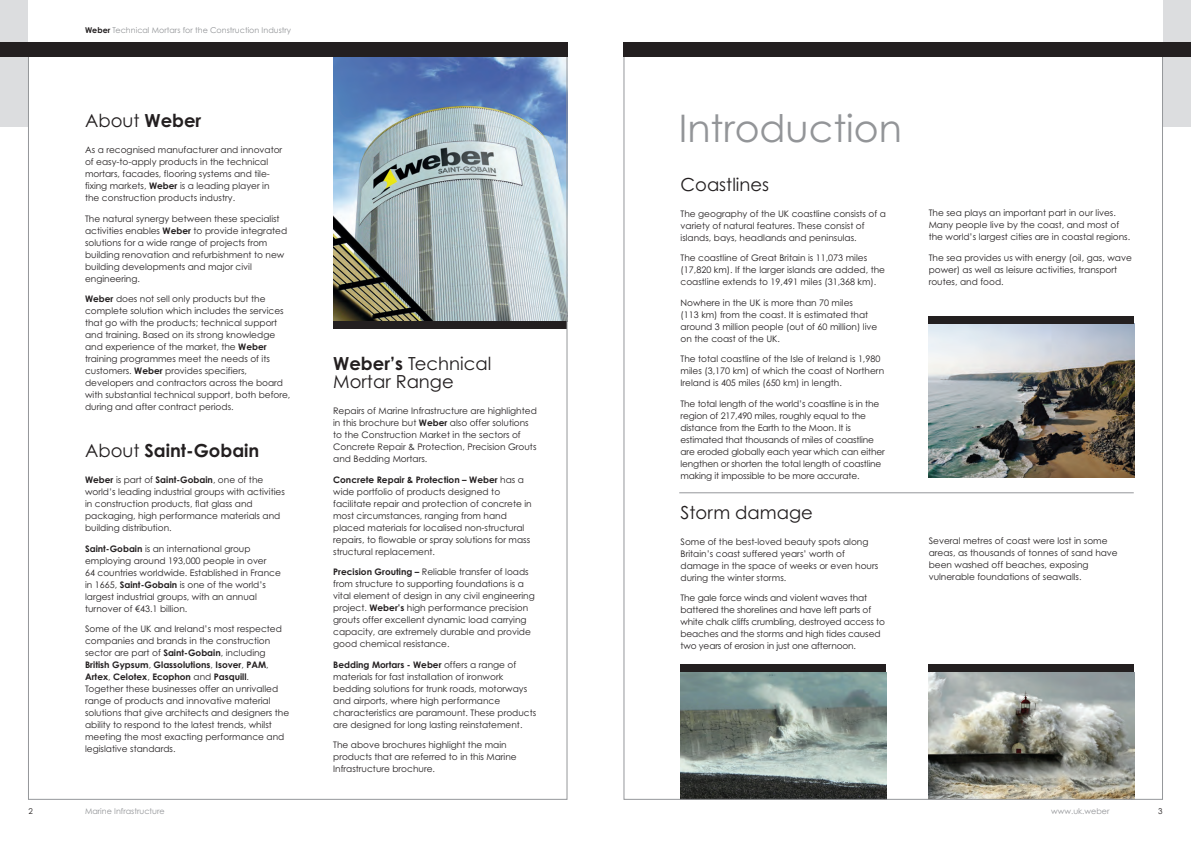
<style>
.page{position:relative;width:1191px;height:842px;background:#fff}
.page>*{position:absolute;margin:0;border:0;box-sizing:border-box;transform-origin:0 0}
.t1{font:38px "Century Gothic";color:#939598}
.t2{font:18px/18px "Century Gothic";color:#231f20}
.t3{font:700 18px "Century Gothic";color:#231f20}
.t4{font:9px/12px "Century Gothic";color:#231f20}
.t5{font:8px "Century Gothic";color:#939598}
.t6{font:8px "Century Gothic";color:#231f20}
.s1{font-weight:700;color:#231f20}
.s2{font-weight:700}
.s3{font-weight:400}
</style>
<div class="page">
<img style="left:680px;top:672px;width:206px;height:125px">
<div style="left:680px;top:665px;width:206px;height:7px;background:#231f20"></div>
<img style="left:928px;top:672px;width:206px;height:125px">
<div style="left:928px;top:665px;width:206px;height:7px;background:#231f20"></div>
<img style="left:334px;top:57px;width:231px;height:265px">
<div style="left:334px;top:322px;width:233px;height:7px;background:#231f20"></div>
<div style="left:0;top:0;width:28px;height:127px;background:#dcdddf"></div>
<div style="left:0;top:43px;width:567px;height:14px;background:#231f20"></div>
<div style="left:1162px;top:0;width:29px;height:127px;background:#dcdddf"></div>
<div style="left:624px;top:43px;width:567px;height:14px;background:#231f20"></div>
<hr style="left:679px;top:493px;width:454px;height:1px;background:#95979a">
<img style="left:928px;top:324px;width:206px;height:154px">
<div style="left:928px;top:316px;width:206px;height:8px;background:#231f20"></div>
<p class="t5" style="left:85px;top:26px;width:208px"><span class="s1">Weber</span> Technical Mortars for the Construction Industry</p>
<h2 class="t2" style="left:85px;top:112px;width:118px">About <span class="s2">Weber</span></h2>
<p class="t4" style="left:85px;top:144px;width:199px">As a recognised manufacturer and innovator of easy-to-apply products in the technical mortars, facades, flooring systems and tile&shy;fixing markets, <span class="s2">Weber</span> is a leading player in the construction products industry.</p>
<p class="t4" style="left:85px;top:212px;width:204px">The natural synergy between these specialist activities enables <span class="s2">Weber</span> to provide integrated solutions for a wide range of projects from building renovation and refurbishment to new building developments and major civil engineering.</p>
<p class="t4" style="left:85px;top:293px;width:207px"><span class="s2">Weber</span> does not sell only products but the complete solution which includes the services that go with the products; technical support and training. Based on its strong knowledge and experience of the market, the <span class="s2">Weber </span>training programmes meet the needs of its customers. <span class="s2">Weber</span> provides specifiers, developers and contractors across the board with substantial technical support, both before, during and after contract periods.</p>
<h2 class="t3" style="left:85px;top:440px;width:176px"><span class="s3">About</span> Saint-Gobain</h2>
<p class="t4" style="left:85px;top:474px;width:201px"><span class="s2">Weber</span> is part of <span class="s2">Saint-Gobain</span>, one of the world’s leading industrial groups with activities in construction products, flat glass and packaging, high performance materials and building distribution.</p>
<p class="t4" style="left:85px;top:543px;width:197px"><span class="s2">Saint-Gobain</span> is an international group employing around 193,000 people in over<br>64 countries worldwide. Established in France in 1665, <span class="s2">Saint-Gobain</span> is one of the world’s largest industrial groups, with an annual turnover of €43.1 billion.</p>
<p class="t4" style="left:85px;top:623px;width:206px">Some of the UK and Ireland’s most respected companies and brands in the construction sector are part of <span class="s2">Saint-Gobain</span>, including <span class="s2">British Gypsum</span>, <span class="s2">Glassolutions</span>, <span class="s2">Isover</span>, <span class="s2">PAM</span>, <span class="s2">Artex</span>, <span class="s2">Celotex</span>, <span class="s2">Ecophon</span> and <span class="s2">Pasquill</span>.<br>Together these businesses offer an unrivalled range of products and innovative material solutions that give architects and designers the ability to respond to the latest trends, whilst meeting the most exacting performance and legislative standards.</p>
<h2 class="t2" style="left:333px;top:355px;width:160px"><span class="s2">Weber’s</span> Technical<br>Mortar Range</h2>
<p class="t4" style="left:333px;top:405px;width:205px">Repairs of Marine Infrastructure are highlighted in this brochure but <span class="s2">Weber</span> also offer solutions to the Construction Market in the sectors of Concrete Repair &amp; Protection, Precision Grouts and Bedding Mortars.</p>
<p class="t4" style="left:333px;top:474px;width:200px"><span class="s2">Concrete Repair &amp; Protection – Weber</span> has a wide portfolio of products designed to facilitate repair and protection of concrete in most circumstances, ranging from hand placed materials for localised non-structural repairs, to flowable or spray solutions for mass structural replacement.</p>
<p class="t4" style="left:333px;top:566px;width:203px"><span class="s2">Precision Grouting –</span> Reliable transfer of loads from structure to supporting foundations is a vital element of design in any civil engineering project. <span class="s2">Weber’s</span> high performance precision grouts offer excellent dynamic load carrying capacity, are extremely durable and provide good chemical resistance.</p>
<p class="t4" style="left:333px;top:659px;width:205px"><span class="s2">Bedding Mortars - Weber</span> offers a range of materials for fast installation of ironwork bedding solutions for trunk roads, motorways and airports, where high performance characteristics are paramount. These products are designed for long lasting reinstatement.</p>
<p class="t4" style="left:333px;top:739px;width:185px">The above brochures highlight the main products that are referred to in this Marine<br>Infrastructure brochure.</p>
<h1 class="t1" style="left:678px;top:107px;width:225px">Introduction</h1>
<h2 class="t2" style="left:680px;top:176px;width:90px">Coastlines</h2>
<p class="t4" style="left:680px;top:208px;width:207px">The geography of the UK coastline consists of a variety of natural features. These consist of islands, bays, headlands and peninsulas.</p>
<p class="t4" style="left:680px;top:252px;width:206px">The coastline of Great Britain is 11,073 miles (17,820 km). If the larger islands are added, the coastline extends to 19,491 miles (31,368 km).</p>
<p class="t4" style="left:680px;top:297px;width:198px">Nowhere in the UK is more than 70 miles<br>(113 km) from the coast. It is estimated that around 3 million people (out of 60 million) live on the coast of the UK.</p>
<p class="t4" style="left:680px;top:353px;width:205px">The total coastline of the Isle of Ireland is 1,980 miles (3,170 km) of which the coast of Northern<br>Ireland is 405 miles (650 km) in length.</p>
<p class="t4" style="left:680px;top:398px;width:206px">The total length of the world’s coastline is in the region of 217,490 miles, roughly equal to the distance from the Earth to the Moon. It is estimated that thousands of miles of coastline are eroded globally each year which can either lengthen or shorten the total length of coastline making it impossible to be more accurate.</p>
<h2 class="t2" style="left:680px;top:503px;width:134px">Storm damage</h2>
<p class="t4" style="left:680px;top:536px;width:199px">Some of the best-loved beauty spots along Britain’s coast suffered years’ worth of damage in the space of weeks or even hours during the winter storms.</p>
<p class="t4" style="left:680px;top:592px;width:206px">The gale force winds and violent waves that battered the shorelines and have left parts of white chalk cliffs crumbling, destroyed access to beaches and the storms and high tides caused two years of erosion in just one afternoon.</p>
<p class="t4" style="left:928px;top:207px;width:203px">The sea plays an important part in our lives.<br>Many people live by the coast, and most of the world’s largest cities are in coastal regions.</p>
<p class="t4" style="left:928px;top:252px;width:205px">The sea provides us with energy (oil, gas, wave power) as well as leisure activities, transport routes, and food.</p>
<p class="t4" style="left:928px;top:535px;width:191px">Several metres of coast were lost in some areas, as thousands of tonnes of sand have been washed off beaches, exposing vulnerable foundations of seawalls.</p>
<p class="t5" style="left:85px;top:806px;width:81px">Marine Infrastructure</p>
<p class="t5" style="left:1051px;top:805px;width:60px">www.uk.weber</p>
<p class="t6" style="left:28px;top:806px;width:6px">2</p>
<p class="t6" style="left:1158px;top:806px;width:6px">3</p>
</div>
